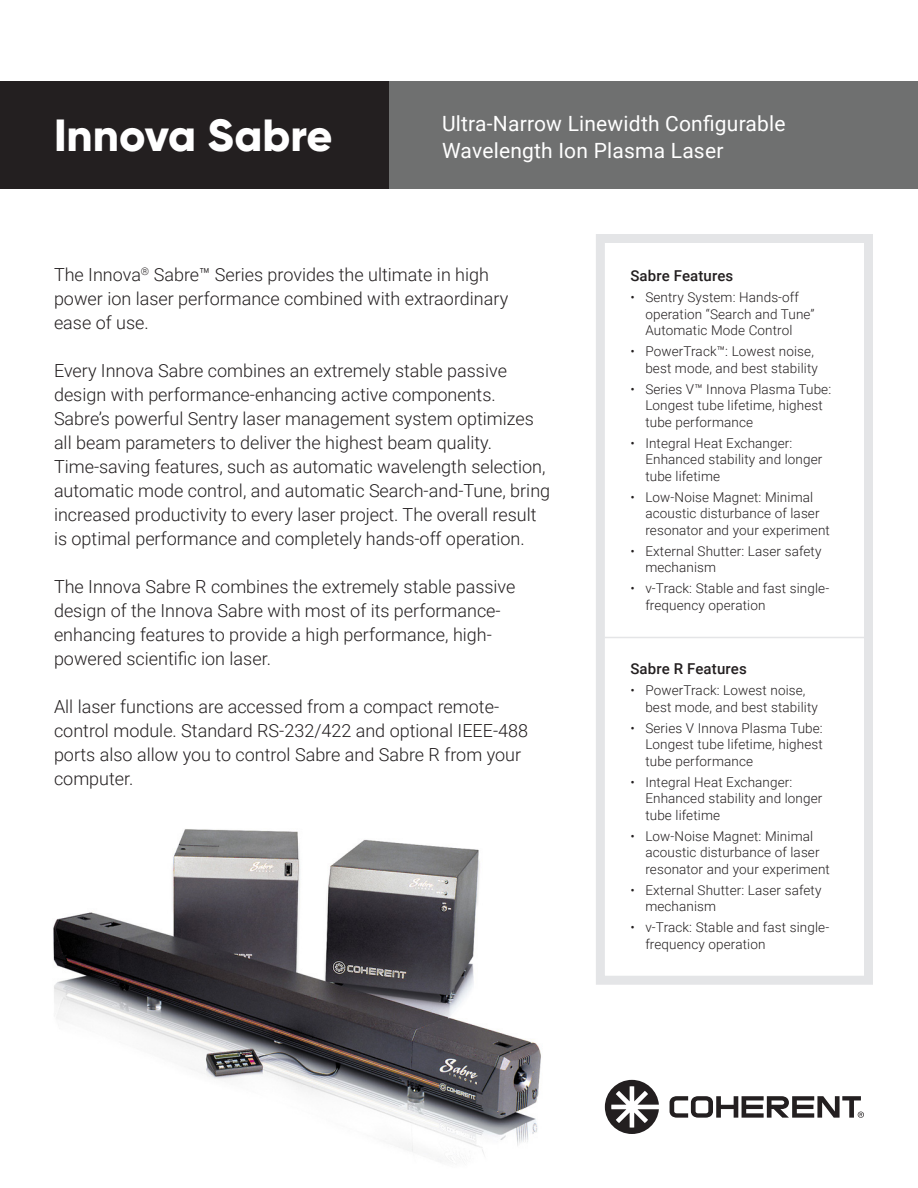
<style>
.page{position:relative;width:918px;height:1188px;background:#fff}
.page>*{position:absolute;margin:0;border:0;box-sizing:border-box;transform-origin:0 0}
.t1{font:800 45px "Gilroy";color:#fff}
.t2{font:21px/27px "Roboto";letter-spacing:.01em;color:#fff}
.t3{font:300 18px/24px "Roboto";color:#231f20}
.t4{font:500 15px "Roboto";letter-spacing:.01em;color:#231f20}
.t5{font:300 13.5px/16.5px "Roboto";letter-spacing:.01em;color:#231f20}
</style>
<div class="page">
<div style="left:388px;top:81px;width:530px;height:108px;background:#6f7070"></div>
<div style="left:0;top:81px;width:388px;height:108px;background:#231f20"></div>
<svg style="left:670px;top:1096px;width:194px;height:22px"></svg>
<svg style="left:605px;top:1080px;width:54px;height:54px"></svg>
<svg style="left:596px;top:234px;width:277px;height:751px"></svg>
<hr style="left:605px;top:637px;width:259px;height:1px;background:#e4e5e7">
<img style="left:53px;top:829px;width:488px;height:334px">
<p class="t1" style="left:54px;top:107px;width:280px">Innova Sabre</p>
<p class="t2" style="left:442px;top:109px;width:345px">Ultra-Narrow Linewidth Configurable<br>Wavelength Ion Plasma Laser</p>
<p class="t3" style="left:54px;top:262px;width:456px">The Innova<sup>®</sup> Sabre™ Series provides the ultimate in high power ion laser performance combined with extraordinary ease of use.</p>
<p class="t3" style="left:54px;top:358px;width:498px">Every Innova Sabre combines an extremely stable passive design with performance-enhancing active components.<br>Sabre’s powerful Sentry laser management system optimizes all beam parameters to deliver the highest beam quality.<br>Time-saving features, such as automatic wavelength selection, automatic mode control, and automatic Search-and-Tune, bring increased productivity to every laser project. The overall result is optimal performance and completely hands-off operation.</p>
<p class="t3" style="left:54px;top:574px;width:463px">The Innova Sabre R combines the extremely stable passive design of the Innova Sabre with most of its performance&shy;enhancing features to provide a high performance, high&shy;powered scientific ion laser.</p>
<p class="t3" style="left:54px;top:694px;width:476px">All laser functions are accessed from a compact remote&shy;control module. Standard RS-232/422 and optional IEEE-488 ports also allow you to control Sabre and Sabre R from your computer.</p>
<p class="t4" style="left:630px;top:265px;width:105px">Sabre Features</p>
<p class="t5" style="left:645px;top:289px;width:171px;text-indent:-15px">• Sentry System: Hands-off operation “Search and Tune”<br>Automatic Mode Control</p>
<p class="t5" style="left:630px;top:343px;width:189px;text-align:right">• PowerTrack™: Lowest noise, best mode, and best stability</p>
<p class="t5" style="left:645px;top:380px;width:187px;text-indent:-15px">• Series V™ Innova Plasma Tube:<br>Longest tube lifetime, highest tube performance</p>
<p class="t5" style="left:645px;top:434px;width:179px;text-indent:-15px">• Integral Heat Exchanger:<br>Enhanced stability and longer tube lifetime</p>
<p class="t5" style="left:645px;top:488px;width:186px;text-indent:-15px">• Low-Noise Magnet: Minimal acoustic disturbance of laser resonator and your experiment</p>
<p class="t5" style="left:645px;top:542px;width:178px;text-indent:-15px">• External Shutter: Laser safety mechanism</p>
<p class="t5" style="left:645px;top:580px;width:185px;text-indent:-15px">• v-Track: Stable and fast single&shy;frequency operation</p>
<p class="t4" style="left:630px;top:658px;width:118px">Sabre R Features</p>
<p class="t5" style="left:645px;top:682px;width:174px;text-indent:-15px">• PowerTrack: Lowest noise, best mode, and best stability</p>
<p class="t5" style="left:645px;top:719px;width:179px;text-align:justify;text-indent:-15px">• Series V Innova Plasma Tube:<br>Longest tube lifetime, highest tube performance</p>
<p class="t5" style="left:645px;top:773px;width:179px;text-indent:-15px">• Integral Heat Exchanger:<br>Enhanced stability and longer tube lifetime</p>
<p class="t5" style="left:645px;top:827px;width:186px;text-indent:-15px">• Low-Noise Magnet: Minimal acoustic disturbance of laser resonator and your experiment</p>
<p class="t5" style="left:645px;top:881px;width:178px;text-indent:-15px">• External Shutter: Laser safety mechanism</p>
<p class="t5" style="left:645px;top:919px;width:185px;text-indent:-15px">• v-Track: Stable and fast single&shy;frequency operation</p>
</div>
